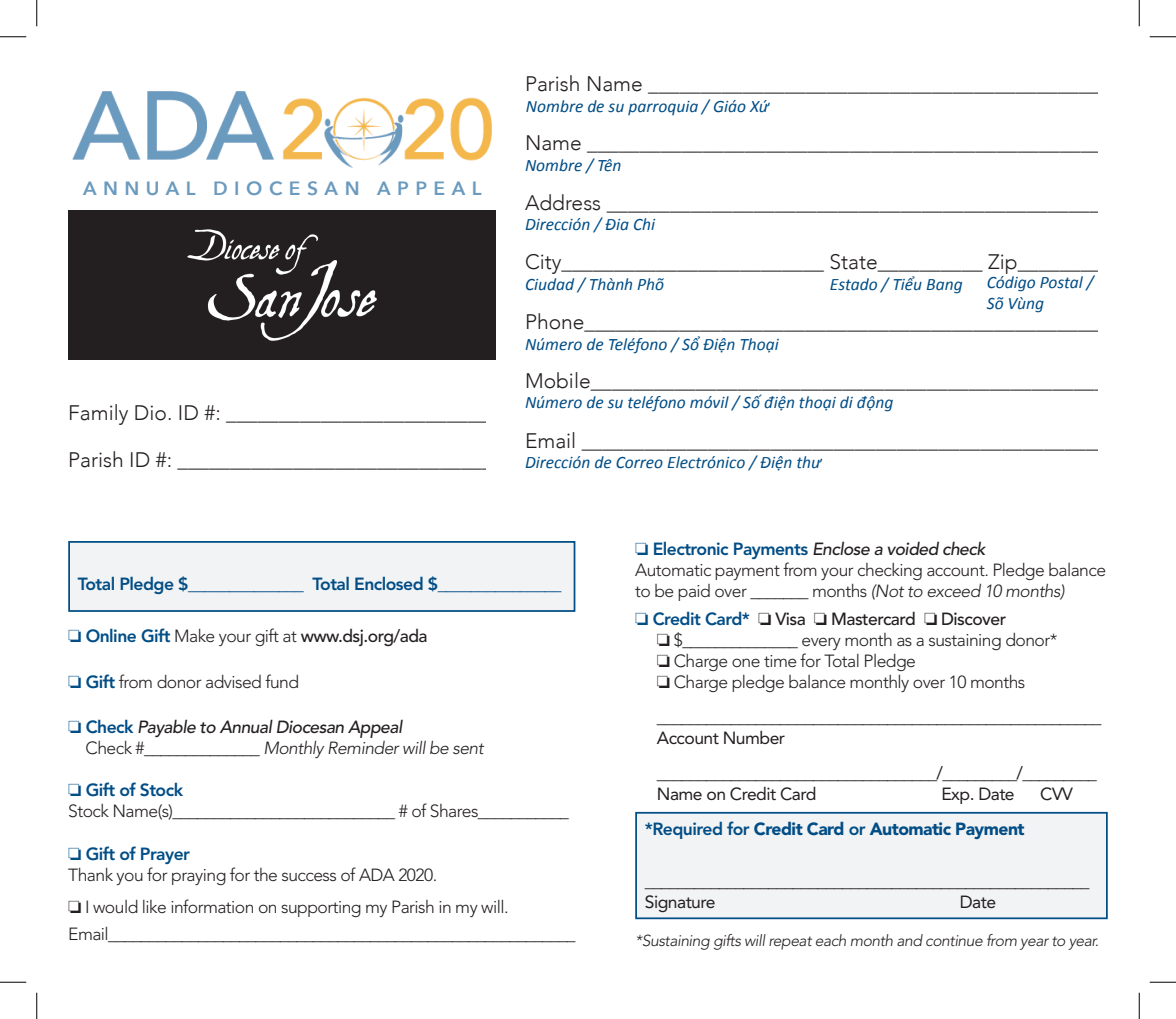
<style>
.page{position:relative;width:1176px;height:1019px;background:#fff}
.page>*{position:absolute;margin:0;border:0;box-sizing:border-box;transform-origin:0 0}
.t1{font:300 21px "Avenir";color:#231f20}
.t2{font:600 19.25px "Avenir Next";letter-spacing:.34em;color:#6a9abe}
.t3{font:300 17.5px/21px "Avenir LT Std";letter-spacing:-.03em;color:#231f20}
.t4{font:17.5px/21px "Avenir LT Std";letter-spacing:-.03em;color:#231f20}
.t5{font:italic 17.5px/21px "Calibri";color:#014d86}
.t6{font:italic 500 17.5px/21px "Avenir LT Std";letter-spacing:-.03em;color:#231f20}
.t7{font:800 17.5px "Avenir LT Std";letter-spacing:-.03em;color:#014d86}
.t8{font:900 17.5px "Avenir LT Std";letter-spacing:-.03em;color:#014d86}
.t9{font:500 17.5px "Avenir LT Std";letter-spacing:-.03em;color:#231f20}
.t10{font:italic 300 15.75px "Avenir LT Std";letter-spacing:-.03em;color:#231f20}
.s1{color:#014d86}
.s2{font-weight:800;color:#014d86}
.s3{font-weight:300}
.s4{font-weight:800;font-style:normal;color:#014d86}
.s5{font-weight:300;font-style:normal}
.s6{font-weight:500;font-style:italic}
.s7{font-style:italic}
.s8{font-weight:500}
.s9{font-weight:800}
</style>
<div class="page">
<div style="left:636px;top:812px;width:471px;height:106px;background:#f2f3f4"></div>
<div style="left:635px;top:812px;width:473px;height:107px;border:2px solid #014d86"></div>
<div style="left:69px;top:542px;width:506px;height:69px;background:#f2f3f4"></div>
<div style="left:68px;top:541px;width:507px;height:71px;border:2px solid #014d86"></div>
<img style="left:72px;top:91px;width:420px;height:77px">
<div style="left:68px;top:210px;width:428px;height:149px;background:#231f20"></div>
<img style="left:187px;top:229px;width:190px;height:112px">
<svg style="left:0;top:36px;width:26px;height:1px"></svg>
<svg style="left:1150px;top:36px;width:26px;height:1px"></svg>
<svg style="left:0;top:981px;width:26px;height:1px"></svg>
<svg style="left:1150px;top:981px;width:26px;height:1px"></svg>
<svg style="left:36px;top:0;width:1px;height:26px"></svg>
<svg style="left:36px;top:992px;width:1px;height:26px"></svg>
<svg style="left:1139px;top:0;width:1px;height:26px"></svg>
<svg style="left:1139px;top:992px;width:1px;height:26px"></svg>
<p class="t1" style="left:525px;top:71px;width:576px">Parish Name ___________________________________________</p>
<p class="t5" style="left:526px;top:95px;width:245px">Nombre de su parroquia / Giáo Xứ</p>
<p class="t1" style="left:525px;top:131px;width:578px">Name _________________________________________________</p>
<p class="t2" style="left:83px;top:172px;width:400px">ANNUAL DIOCESAN APPEAL</p>
<p class="t1" style="left:68px;top:400px;width:422px">Family Dio. ID #: _________________________</p>
<p class="t1" style="left:68px;top:447px;width:426px">Parish ID #: ______________________________</p>
<p class="t5" style="left:525px;top:154px;width:98px">Nombre / Tên</p>
<p class="t1" style="left:525px;top:190px;width:577px">Address _______________________________________________</p>
<p class="t5" style="left:525px;top:213px;width:132px">Dirección / Đia Chi</p>
<p class="t1" style="left:525px;top:250px;width:578px">City_________________________ State__________ Zip________</p>
<p class="t1" style="left:525px;top:309px;width:576px">Phone_________________________________________________</p>
<p class="t5" style="left:830px;top:273px;width:134px">Estado / Tiểu Bang</p>
<p class="t5" style="left:987px;top:271px;width:108px">Código Postal /<br>Sõ Vùng</p>
<p class="t5" style="left:525px;top:273px;width:141px">Ciudad / Thành Phõ</p>
<p class="t5" style="left:525px;top:333px;width:255px">Número de Teléfono / Sổ Điện Thoại</p>
<p class="t1" style="left:525px;top:369px;width:582px">Mobile_________________________________________________</p>
<p class="t5" style="left:525px;top:391px;width:370px">Número de su teléfono móvil / Số điện thoại di động</p>
<p class="t1" style="left:525px;top:428px;width:583px">Email __________________________________________________</p>
<p class="t5" style="left:525px;top:451px;width:298px">Dirección de Correo Electrónico / Điện thư</p>
<p class="t7" style="left:78px;top:573px;width:485px">Total Pledge $______________ Total Enclosed $_______________</p>
<p class="t9" style="left:68px;top:626px;width:361px"><span class="s1">❏</span> <span class="s2">Online Gift</span> <span class="s3">Make your gift at</span> www.dsj.org/ada</p>
<p class="t3" style="left:68px;top:671px;width:232px"><span class="s1">❏</span> <span class="s2">Gift</span> from donor advised fund</p>
<p class="t6" style="left:86px;top:717px;width:400px;text-indent:-17px"><span class="s1">❏</span> <span class="s4">Check</span> Payable to Annual Diocesan Appeal<br><span class="s5">Check #______________</span> <span class="s3">Monthly Reminder will be sent</span></p>
<p class="t3" style="left:68px;top:780px;width:502px"><span class="s1">❏</span> <span class="s2">Gift of Stock<br></span>Stock Name(s)___________________________ # of Shares___________</p>
<p class="t3" style="left:68px;top:843px;width:371px"><span class="s1">❏</span> <span class="s2">Gift of Prayer<br></span>Thank you for praying for the success of ADA 2020.</p>
<p class="t3" style="left:68px;top:892px;width:509px;line-height:27.8px">❏ I would like information on supporting my Parish in my will.<br>Email_________________________________________________________</p>
<p class="t3" style="left:635px;top:538px;width:472px"><span class="s1">❏</span> <span class="s2">Electronic Payments</span> <span class="s6">Enclose a voided check<br></span>Automatic payment from your checking account. Pledge balance to be paid over _______ months <span class="s7">(Not to exceed 10 months)</span></p>
<p class="t3" style="left:657px;top:608px;width:402px;text-indent:-22px"><span class="s1">❏</span> <span class="s2">Credit Card*</span> ❏ <span class="s8">Visa</span> ❏ <span class="s8">Mastercard</span> ❏ <span class="s8">Discover<br></span>❏ $______________ every month as a sustaining donor* ❏ Charge one time for Total Pledge<br>❏ Charge pledge balance monthly over 10 months</p>
<p class="t4" style="left:657px;top:706px;width:446px">______________________________________________________<br>Account Number</p>
<p class="t4" style="left:657px;top:762px;width:442px">__________________________________/_________/_________<br>Name on Credit Card</p>
<p class="t4" style="left:941px;top:783px;width:75px">Exp. Date</p>
<p class="t4" style="left:1040px;top:783px;width:34px">CVV</p>
<p class="t8" style="left:645px;top:818px;width:381px"><span class="s9">*Required for</span> Credit Card <span class="s9">or</span> Automatic Payment</p>
<p class="t4" style="left:645px;top:870px;width:446px">______________________________________________________<br>Signature</p>
<p class="t4" style="left:960px;top:891px;width:38px">Date</p>
<p class="t10" style="left:635px;top:931px;width:465px">*Sustaining gifts will repeat each month and continue from year to year.</p>
</div>
